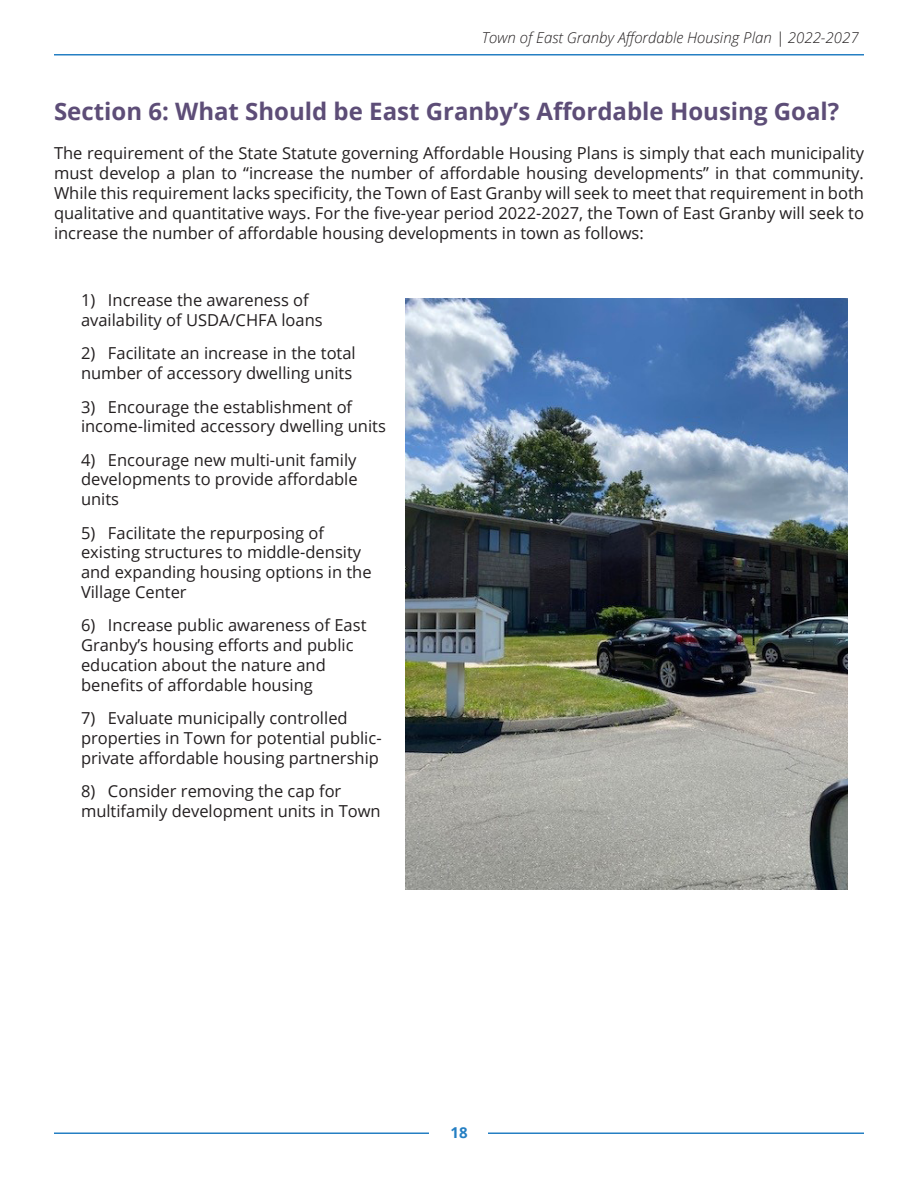
<style>
.page{position:relative;width:918px;height:1188px;background:#fff}
.page>*{position:absolute;margin:0;border:0;box-sizing:border-box;transform-origin:0 0}
.Section_Name{font:700 24px "Open Sans";color:#5d4d77}
.table_body{font:16.5px/19.8px "Open Sans";color:#231f20}
.body{font:16.5px/19.8px "Open Sans";color:#231f20;text-align:justify}
.t1{font:italic 300 15px "Open Sans";color:#231f20}
.t2{font:700 15px "Open Sans";color:#257fc3}
</style>
<div class="page">
<hr style="left:54px;top:1132px;width:810px;height:2px;background:#257fc3">
<div style="left:430px;top:1105px;width:58px;height:55px;background:#fff"></div>
<hr style="left:54px;top:54px;width:810px;height:2px;background:#257fc3">
<img style="left:405px;top:299px;width:443px;height:590px">
<p class="t1" style="left:482px;top:27px;width:378px">Town of East Granby Affordable Housing Plan | 2022-2027</p>
<p class="Section_Name" style="left:54px;top:94px;width:787px">Section 6: What Should be East Granby’s Affordable Housing Goal?</p>
<p class="body" style="left:54px;top:143px;width:812px">The requirement of the State Statute governing Affordable Housing Plans is simply that each municipality must develop a plan to “increase the number of affordable housing developments” in that community.<br>While this requirement lacks specificity, the Town of East Granby will seek to meet that requirement in both qualitative and quantitative ways. For the five-year period 2022-2027, the Town of East Granby will seek to increase the number of affordable housing developments in town as follows:</p>
<p class="table_body" style="left:81px;top:290px;width:243px">1) Increase the awareness of availability of USDA/CHFA loans</p>
<p class="table_body" style="left:81px;top:343px;width:276px">2) Facilitate an increase in the total number of accessory dwelling units</p>
<p class="table_body" style="left:81px;top:396px;width:306px">3) Encourage the establishment of income-limited accessory dwelling units</p>
<p class="table_body" style="left:81px;top:449px;width:278px;text-align:justify">4) Encourage new multi-unit family developments to provide affordable units</p>
<p class="table_body" style="left:81px;top:522px;width:292px">5) Facilitate the repurposing of existing structures to middle-density and expanding housing options in the<br>Village Center</p>
<p class="table_body" style="left:81px;top:615px;width:287px">6) Increase public awareness of East Granby’s housing efforts and public education about the nature and benefits of affordable housing</p>
<p class="table_body" style="left:81px;top:708px;width:302px">7) Evaluate municipally controlled properties in Town for potential public&shy;private affordable housing partnership</p>
<p class="table_body" style="left:81px;top:781px;width:301px">8) Consider removing the cap for multifamily development units in Town</p>
<p class="t2" style="left:450px;top:1122px;width:19px">18</p>
</div>
